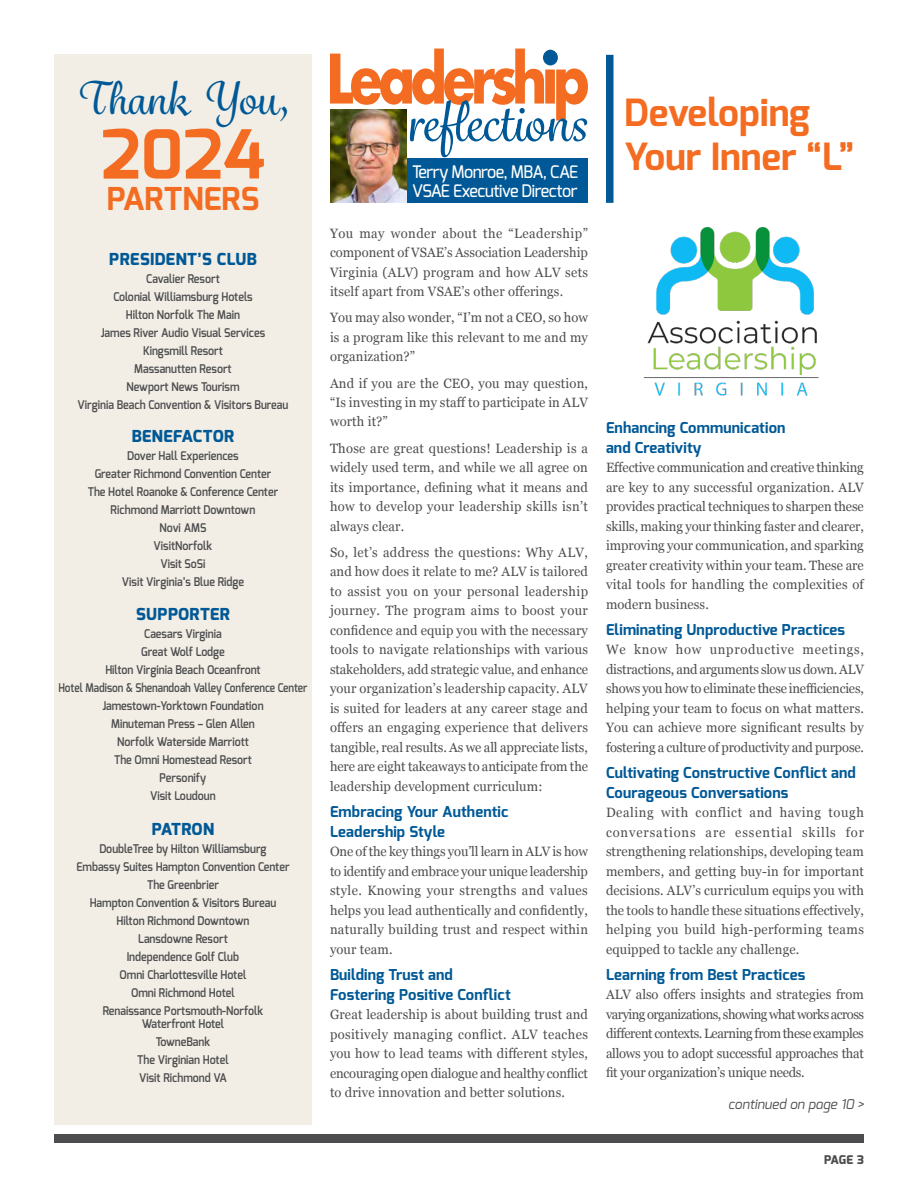
<style>
.page{position:relative;width:918px;height:1188px;background:#fff}
.page>*{position:absolute;margin:0;border:0;box-sizing:border-box;transform-origin:0 0}
.t1{font:700 67.5px "Exo";color:#f36c21}
.t2{font:500 43.5px "Grafolita Script";color:#005996}
.t3{font:700 37.5px/44.2px "Exo";color:#f36c21}
.t4{font:700 31.5px "Exo";color:#f36c21}
.t5{font:500 17.25px/18.9px "Exo";letter-spacing:-.03em;color:#fff;scale:.94 1}
.t6{font:800 16.5px "Exo";letter-spacing:.025em;color:#005996}
.t7{font:700 15px/19.5px "Exo";letter-spacing:.01em;color:#005996}
.t8{font:13.5px/19.5px "Georgia";letter-spacing:.01em;color:#4d4d4f;text-align:justify;scale:.96 1}
.t9{font:italic 13.5px "Exo";color:#4d4d4f}
.t10{font:600 12px/18px "Exo";color:#4d4d4f;text-align:center;scale:.9 1}
.t11{font:800 12px "Exo";color:#4d4d4f}
</style>
<div class="page">
<div style="left:54px;top:1134px;width:810px;height:9px;background:#4d4d4f"></div>
<div style="left:606px;top:55px;width:8px;height:148px;background:#005996"></div>
<div style="left:54px;top:54px;width:258px;height:1071px;background:#f2eee5"></div>
<div style="left:332px;top:159px;width:256px;height:44px;background:#005996"></div>
<img style="left:330px;top:157px;width:76px;height:46px">
<svg style="left:330px;top:49px;width:258px;height:108px"></svg>
<div style="left:543px;top:50px;width:15px;height:15px;background:#005996;border-radius:50%"></div>
<img style="left:656px;top:227px;width:158px;height:79px">
<img style="left:643px;top:306px;width:176px;height:90px">
<h2 class="t2" style="left:76px;top:71px;width:216px">Thank You,</h2>
<h1 class="t1" style="left:101px;top:111px;width:165px">2024</h1>
<h3 class="t4" style="left:107px;top:179px;width:154px">PARTNERS</h3>
<p class="t6" style="left:109px;top:248px;width:149px">PRESIDENT’S CLUB</p>
<p class="t10" style="left:78px;top:270px;width:236px">Cavalier Resort<br>Colonial Williamsburg Hotels<br>Hilton Norfolk The Main<br>James River Audio Visual Services<br>Kingsmill Resort<br>Massanutten Resort<br>Newport News Tourism<br>Virginia Beach Convention &amp; Visitors Bureau</p>
<p class="t6" style="left:132px;top:425px;width:104px">BENEFACTOR</p>
<p class="t10" style="left:88px;top:447px;width:213px">Dover Hall Experiences<br>Greater Richmond Convention Center<br>The Hotel Roanoke &amp; Conference Center<br>Richmond Marriott Downtown<br>Novi AMS<br>VisitNorfolk<br>Visit SoSi<br>Visit Virginia’s Blue Ridge</p>
<p class="t6" style="left:136px;top:604px;width:95px">SUPPORTER</p>
<p class="t10" style="left:58px;top:625px;width:278px">Caesars Virginia<br>Great Wolf Lodge<br>Hilton Virginia Beach Oceanfront<br>Hotel Madison &amp; Shenandoah Valley Conference Center<br>Jamestown-Yorktown Foundation<br>Minuteman Press – Glen Allen<br>Norfolk Waterside Marriott<br>The Omni Homestead Resort<br>Personify<br>Visit Loudoun</p>
<p class="t6" style="left:152px;top:818px;width:64px">PATRON</p>
<p class="t10" style="left:76px;top:840px;width:238px">DoubleTree by Hilton Williamsburg<br>Embassy Suites Hampton Convention Center<br>The Greenbrier<br>Hampton Convention &amp; Visitors Bureau<br>Hilton Richmond Downtown<br>Lansdowne Resort<br>Independence Golf Club<br>Omni Charlottesville Hotel<br>Omni Richmond Hotel<br>Renaissance Portsmouth-Norfolk</p>
<p class="t10" style="left:137px;top:1015px;width:103px">Waterfront Hotel<br>TowneBank<br>The Virginian Hotel<br>Visit Richmond VA</p>
<p class="t5" style="left:412px;top:162px;width:178px">Terry Monroe, MBA, CAE<br>VSAE Executive Director</p>
<p class="t8" style="left:330px;top:223px;width:270px">You may wonder about the “Leadership” component of VSAE’s Association Leadership Virginia (ALV) program and how ALV sets itself apart from VSAE’s other offerings.</p>
<p class="t8" style="left:330px;top:307px;width:270px">You may also wonder, “I’m not a CEO, so how is a program like this relevant to me and my organization?”</p>
<p class="t8" style="left:330px;top:373px;width:270px">And if you are the CEO, you may question, “Is investing in my staff to participate in ALV worth it?”</p>
<p class="t8" style="left:330px;top:438px;width:270px">Those are great questions! Leadership is a widely used term, and while we all agree on its importance, defining what it means and how to develop your leadership skills isn’t always clear.</p>
<p class="t8" style="left:330px;top:542px;width:270px">So, let’s address the questions: Why ALV, and how does it relate to me? ALV is tailored to assist you on your personal leadership journey. The program aims to boost your confidence and equip you with the necessary tools to navigate relationships with various stakeholders, add strategic value, and enhance your organization’s leadership capacity. ALV is suited for leaders at any career stage and offers an engaging experience that delivers tangible, real results. As we all appreciate lists, here are eight takeaways to anticipate from the leadership development curriculum:</p>
<p class="t7" style="left:330px;top:802px;width:180px">Embracing Your Authentic<br>Leadership Style</p>
<p class="t8" style="left:330px;top:841px;width:270px">One of the key things you’ll learn in ALV is how to identify and embrace your unique leadership style. Knowing your strengths and values helps you lead authentically and confidently, naturally building trust and respect within your team.</p>
<p class="t7" style="left:330px;top:965px;width:182px">Building Trust and<br>Fostering Positive Conflict</p>
<p class="t8" style="left:330px;top:1004px;width:270px">Great leadership is about building trust and positively managing conflict. ALV teaches you how to lead teams with different styles, encouraging open dialogue and healthy conflict to drive innovation and better solutions.</p>
<h3 class="t3" style="left:624px;top:90px;width:232px">Developing<br>Your Inner “L”</h3>
<p class="t7" style="left:606px;top:418px;width:181px">Enhancing Communication and Creativity</p>
<p class="t8" style="left:606px;top:457px;width:270px">Effective communication and creative thinking are key to any successful organization. ALV provides practical techniques to sharpen these skills, making your thinking faster and clearer, improving your communication, and sparking greater creativity within your team. These are vital tools for handling the complexities of modern business.</p>
<p class="t7" style="left:606px;top:620px;width:241px">Eliminating Unproductive Practices</p>
<p class="t8" style="left:606px;top:639px;width:270px">We know how unproductive meetings, distractions, and arguments slow us down. ALV shows you how to eliminate these inefficiencies, helping your team to focus on what matters.<br>You can achieve more significant results by fostering a culture of productivity and purpose.</p>
<p class="t7" style="left:606px;top:763px;width:251px">Cultivating Constructive Conflict and<br>Courageous Conversations</p>
<p class="t8" style="left:606px;top:802px;width:270px">Dealing with conflict and having tough conversations are essential skills for strengthening relationships, developing team members, and getting buy-in for important decisions. ALV’s curriculum equips you with the tools to handle these situations effectively, helping you build high-performing teams equipped to tackle any challenge.</p>
<p class="t7" style="left:606px;top:965px;width:201px">Learning from Best Practices</p>
<p class="t8" style="left:606px;top:984px;width:270px">ALV also offers insights and strategies from varying organizations, showing what works across different contexts. Learning from these examples allows you to adopt successful approaches that fit your organization’s unique needs.</p>
<p class="t9" style="left:728px;top:1096px;width:137px">continued on page 10 &gt;</p>
<p class="t11" style="left:824px;top:1152px;width:41px">PAGE 3</p>
</div>
